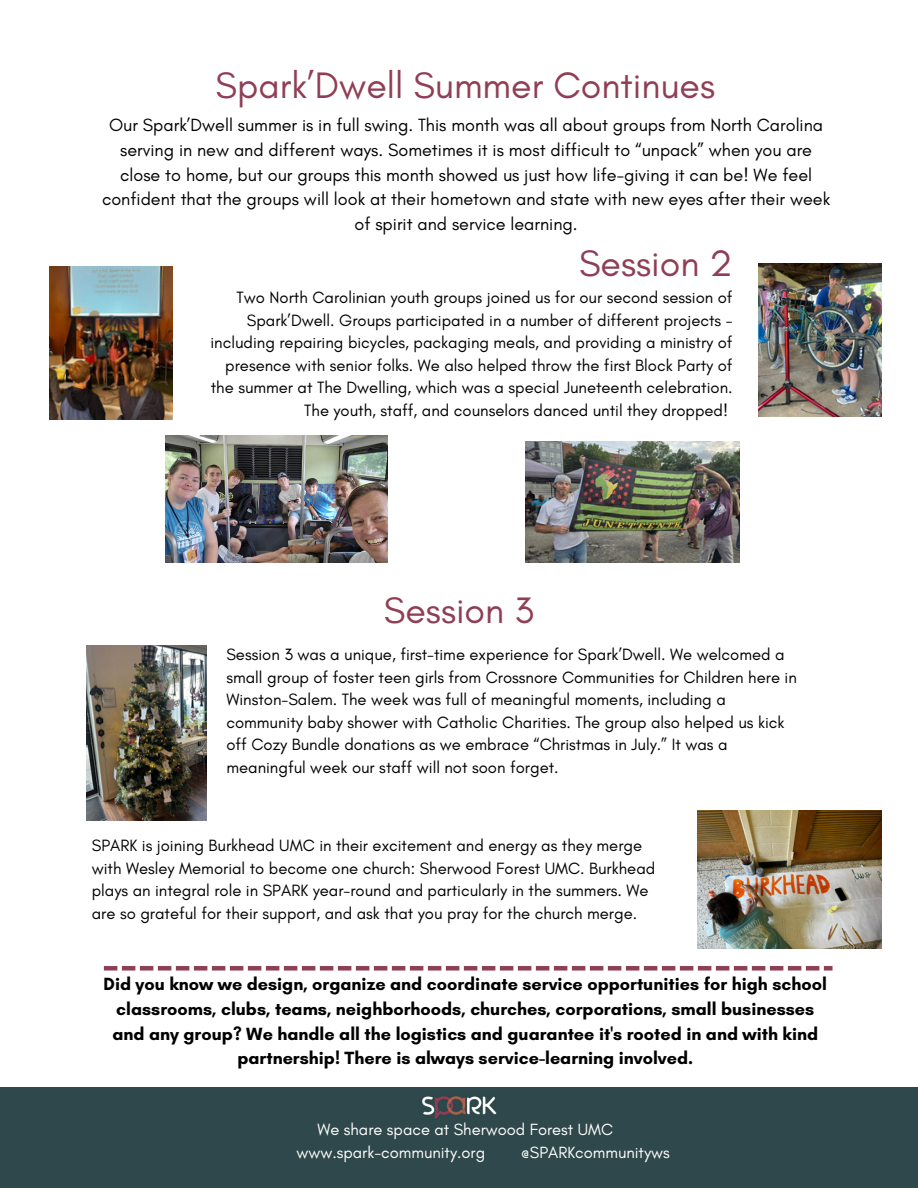
<style>
.page{position:relative;width:918px;height:1188px;background:#fff}
.page>*{position:absolute;margin:0;border:0;box-sizing:border-box;transform-origin:0 0}
.t1{font:37.5px "Glacial Indifference";color:#8f3e55}
.t2{font:18px/24.8px "Glacial Indifference";color:#000;text-align:center}
.t3{font:700 18px/24.8px "Glacial Indifference";color:#000;text-align:center}
.t4{font:16.65px/22.5px "Glacial Indifference";color:#000}
.t5{font:16.5px "Glacial Indifference";color:#fff}
</style>
<div class="page">
<svg style="left:104px;top:966px;width:729px;height:5px"></svg>
<div style="left:0;top:1087px;width:918px;height:101px;background:#2f484b"></div>
<img style="left:422px;top:1096px;width:75px;height:23px">
<img style="left:50px;top:266px;width:122px;height:153px">
<img style="left:165px;top:435px;width:223px;height:127px">
<img style="left:758px;top:264px;width:123px;height:153px">
<img style="left:526px;top:441px;width:214px;height:122px">
<img style="left:87px;top:645px;width:120px;height:175px">
<img style="left:698px;top:811px;width:183px;height:137px">
<h1 class="t1" style="left:216px;top:63px;width:501px">Spark’Dwell Summer Continues</h1>
<h2 class="t2" style="left:102px;top:112px;width:730px">Our Spark’Dwell summer is in full swing. This month was all about groups from North Carolina serving in new and different ways. Sometimes it is most difficult to “unpack” when you are close to home, but our groups this month showed us just how life-giving it can be! We feel confident that the groups will look at their hometown and state with new eyes after their week of spirit and service learning.</h2>
<p class="t1" style="left:579px;top:241px;width:155px">Session 2</p>
<p class="t4" style="left:210px;top:286px;width:524px;text-align:right">Two North Carolinian youth groups joined us for our second session of Spark’Dwell. Groups participated in a number of different projects - including repairing bicycles, packaging meals, and providing a ministry of presence with senior folks. We also helped throw the first Block Party of the summer at The Dwelling, which was a special Juneteenth celebration.<br>The youth, staff, and counselors danced until they dropped!</p>
<p class="t1" style="left:384px;top:587px;width:152px">Session 3</p>
<p class="t4" style="left:226px;top:643px;width:572px">Session 3 was a unique, first-time experience for Spark’Dwell. We welcomed a small group of foster teen girls from Crossnore Communities for Children here in Winston-Salem. The week was full of meaningful moments, including a community baby shower with Catholic Charities. The group also helped us kick off Cozy Bundle donations as we embrace “Christmas in July.” It was a meaningful week our staff will not soon forget.</p>
<p class="t4" style="left:92px;top:834px;width:565px">SPARK is joining Burkhead UMC in their excitement and energy as they merge with Wesley Memorial to become one church: Sherwood Forest UMC. Burkhead plays an integral role in SPARK year-round and particularly in the summers. We are so grateful for their support, and ask that you pray for the church merge.</p>
<p class="t3" style="left:104px;top:971px;width:725px">Did you know we design, organize and coordinate service opportunities for high school classrooms, clubs, teams, neighborhoods, churches, corporations, small businesses and any group? We handle all the logistics and guarantee it's rooted in and with kind partnership! There is always service-learning involved.</p>
<p class="t5" style="left:318px;top:1119px;width:297px">We share space at Sherwood Forest UMC</p>
<p class="t5" style="left:297px;top:1142px;width:190px">www.spark-community.org</p>
<p class="t5" style="left:521px;top:1142px;width:150px">@SPARKcommunityws</p>
</div>
